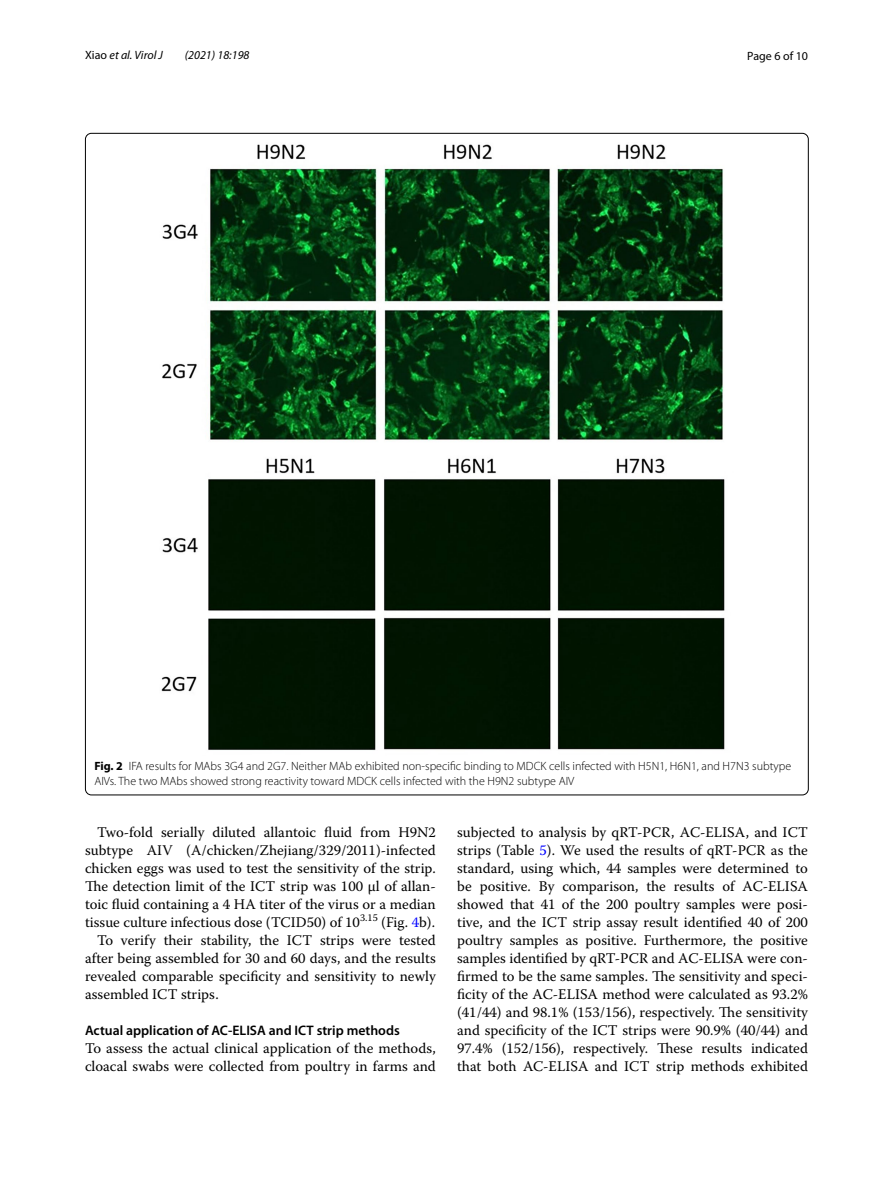
<style>
.page{position:relative;width:893px;height:1187px;background:#fff}
.page>*{position:absolute;margin:0;border:0;box-sizing:border-box;transform-origin:0 0}
.t1{font:14.7px/18px "Warnock Pro";color:#000}
.t2{font:600 13.8px "Myriad Pro";color:#000}
.t3{font:300 12px/15px "Myriad Pro";color:#000}
.t4{font:italic 12px "Myriad Pro";color:#000}
.t5{font:12px "Myriad Pro";color:#000}
.s1{font-style:normal}
.s2{font-weight:700}
.s3{color:#00f}
</style>
<div class="page">
<img style="left:161px;top:144px;width:564px;height:606px">
<p class="t4" style="left:85px;top:48px;width:79px"><span class="s1">Xiao</span> et al. Virol J</p>
<p class="t4" style="left:185px;top:48px;width:66px">(2021) 18:198</p>
<p class="t5" style="left:747px;top:48px;width:62px">Page 6 of 10</p>
<p class="t3" style="left:94px;top:759px;width:698px"><span class="s2">Fig. 2</span> IFA results for MAbs 3G4 and 2G7. Neither MAb exhibited non-specific binding to MDCK cells infected with H5N1, H6N1, and H7N3 subtype<br>AIVs. The two MAbs showed strong reactivity toward MDCK cells infected with the H9N2 subtype AIV</p>
<p class="t1" style="left:97px;top:822px;width:340px">Two-fold serially diluted allantoic fluid from H9N2</p>
<p class="t1" style="left:85px;top:840px;width:352px">subtype AIV (A/chicken/Zhejiang/329/2011)-infected</p>
<p class="t1" style="left:85px;top:858px;width:352px">chicken eggs was used to test the sensitivity of the strip.</p>
<p class="t1" style="left:85px;top:876px;width:352px">The detection limit of the ICT strip was 100 μl of allan-</p>
<p class="t1" style="left:85px;top:894px;width:352px">toic fluid containing a 4 HA titer of the virus or a median</p>
<p class="t1" style="left:85px;top:912px;width:351px">tissue culture infectious dose (TCID50) of 10<sup>3.15</sup> (Fig. <span class="s3">4</span>b).</p>
<p class="t1" style="left:97px;top:930px;width:340px">To verify their stability, the ICT strips were tested</p>
<p class="t1" style="left:85px;top:948px;width:352px">after being assembled for 30 and 60 days, and the results</p>
<p class="t1" style="left:85px;top:966px;width:352px">revealed comparable specificity and sensitivity to newly</p>
<p class="t1" style="left:85px;top:984px;width:135px">assembled ICT strips.</p>
<p class="t2" style="left:85px;top:1021px;width:316px">Actual application of AC‑ELISA and ICT strip methods</p>
<p class="t1" style="left:85px;top:1038px;width:352px">To assess the actual clinical application of the methods, cloacal swabs were collected from poultry in farms and</p>
<p class="t1" style="left:457px;top:822px;width:352px;text-align:justify">subjected to analysis by qRT-PCR, AC-ELISA, and ICT strips (Table <span class="s3">5</span>). We used the results of qRT-PCR as the standard, using which, 44 samples were determined to be positive. By comparison, the results of AC-ELISA showed that 41 of the 200 poultry samples were posi&shy;tive, and the ICT strip assay result identified 40 of 200 poultry samples as positive. Furthermore, the positive samples identified by qRT-PCR and AC-ELISA were con&shy;firmed to be the same samples. The sensitivity and speci&shy;ficity of the AC-ELISA method were calculated as 93.2% (41/44) and 98.1% (153/156), respectively. The sensitivity and specificity of the ICT strips were 90.9% (40/44) and 97.4% (152/156), respectively. These results indicated that both AC-ELISA and ICT strip methods exhibited</p>
</div>
